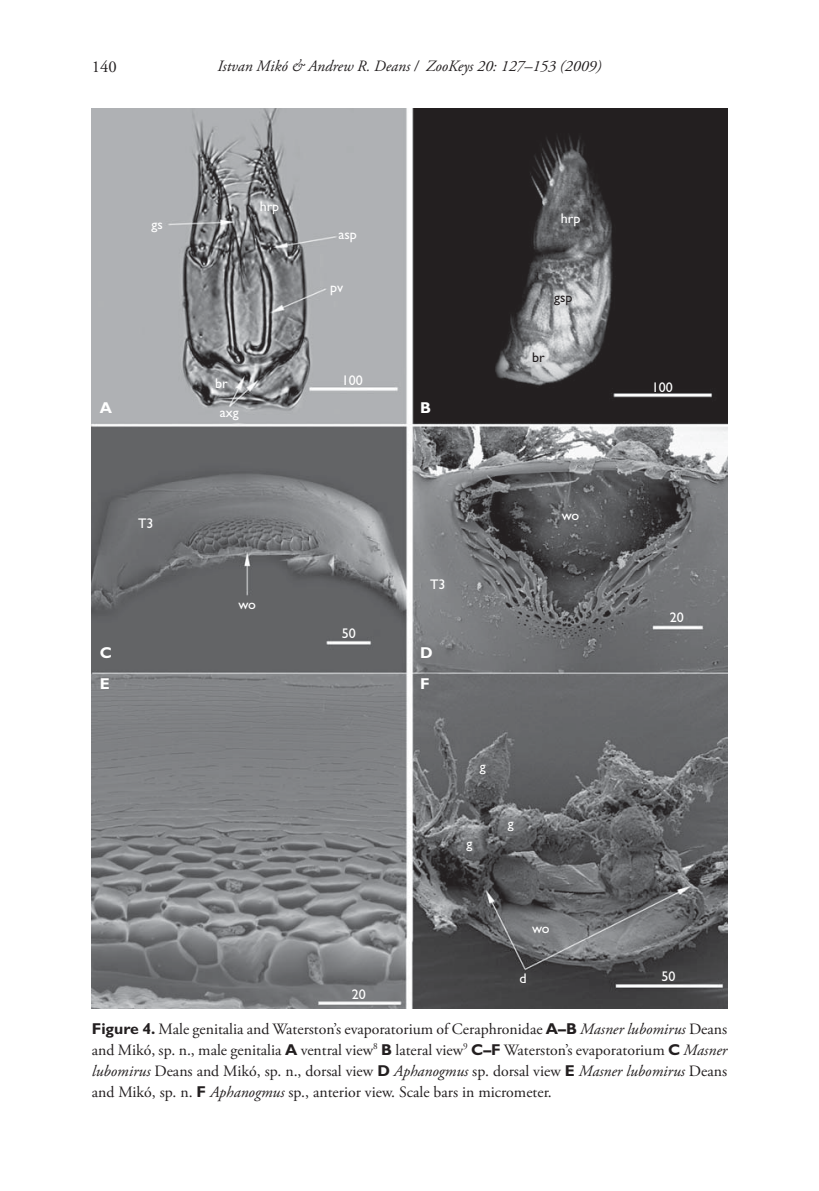
<style>
.page{position:relative;width:819px;height:1191px;background:#fff}
.page>*{position:absolute;margin:0;border:0;box-sizing:border-box;transform-origin:0 0}
.t1{font:16.62px "Adobe Garamond Pro";color:#231f20}
.t2{font:15.75px/21px "Adobe Garamond Pro";color:#231f20;text-align:justify}
.t3{font:italic 15.75px "Adobe Garamond Pro";color:#231f20}
.t4{font:700 15.75px "Gill Sans";color:#fff}
.t5{font:14px/29.8px "Gill Sans";color:#fff}
.t6{font:14px "Gill Sans";color:#231f20}
.s1{font-family:"Gill Sans";font-weight:700}
.s2{font-style:italic}
</style>
<div class="page">
<img style="left:92px;top:108px;width:635px;height:900px">
<p class="t1" style="left:92px;top:58px;width:26px">140</p>
<p class="t3" style="left:217px;top:58px;width:385px">Istvan Mikó &amp; Andrew R. Deans / ZooKeys 20: 127–153 (2009)</p>
<p class="t5" style="left:151px;top:211px;width:13px">gs</p>
<p class="t4" style="left:100px;top:402px;width:14px">A</p>
<p class="t5" style="left:260px;top:193px;width:21px">hrp</p>
<p class="t5" style="left:220px;top:369px;width:20px;text-indent:-5px">br axg</p>
<p class="t5" style="left:338px;top:220px;width:20px">asp</p>
<p class="t5" style="left:330px;top:274px;width:15px">pv</p>
<p class="t5" style="left:342px;top:367px;width:22px">100</p>
<p class="t4" style="left:420px;top:402px;width:12px">B</p>
<p class="t5" style="left:561px;top:205px;width:21px">hrp</p>
<p class="t6" style="left:554px;top:293px;width:20px">gsp</p>
<p class="t6" style="left:532px;top:352px;width:14px">br</p>
<p class="t5" style="left:138px;top:510px;width:17px">T3</p>
<p class="t4" style="left:100px;top:648px;width:14px">C</p>
<p class="t5" style="left:238px;top:590px;width:19px">wo</p>
<p class="t5" style="left:341px;top:619px;width:15px">50</p>
<p class="t5" style="left:430px;top:570px;width:17px">T3</p>
<p class="t4" style="left:420px;top:648px;width:14px">D</p>
<p class="t4" style="left:100px;top:678px;width:12px">E</p>
<p class="t4" style="left:420px;top:678px;width:11px">F</p>
<p class="t5" style="left:562px;top:502px;width:19px">wo</p>
<p class="t5" style="left:352px;top:980px;width:15px">20</p>
<p class="t5" style="left:480px;top:753px;width:7px">g</p>
<p class="t5" style="left:466px;top:829px;width:7px">g</p>
<p class="t5" style="left:508px;top:810px;width:7px">g</p>
<p class="t5" style="left:532px;top:915px;width:19px">wo</p>
<p class="t5" style="left:519px;top:964px;width:9px">d</p>
<p class="t5" style="left:651px;top:374px;width:22px">100</p>
<p class="t5" style="left:669px;top:604px;width:15px">20</p>
<p class="t5" style="left:661px;top:962px;width:15px">50</p>
<p class="t2" style="left:92px;top:1018px;width:636px"><span class="s1">Figure 4.</span> Male genitalia and Waterston’s evaporatorium of Ceraphronidae <span class="s1">A–B</span> <span class="s2">Masner lubomirus</span> Deans and Mikó, sp. n., male genitalia <span class="s1">A</span> ventral view<sup>8</sup> <span class="s1">B</span> lateral view<sup>9</sup> <span class="s1">C–F</span> Waterston’s evaporatorium <span class="s1">C</span> <span class="s2">Masner lubomirus</span> Deans and Mikó, sp. n., dorsal view <span class="s1">D</span> <span class="s2">Aphanogmus</span> sp. dorsal view <span class="s1">E</span> <span class="s2">Masner lubomirus</span> Deans and Mikó, sp. n. <span class="s1">F</span> <span class="s2">Aphanogmus</span> sp., anterior view. Scale bars in micrometer.</p>
</div>
